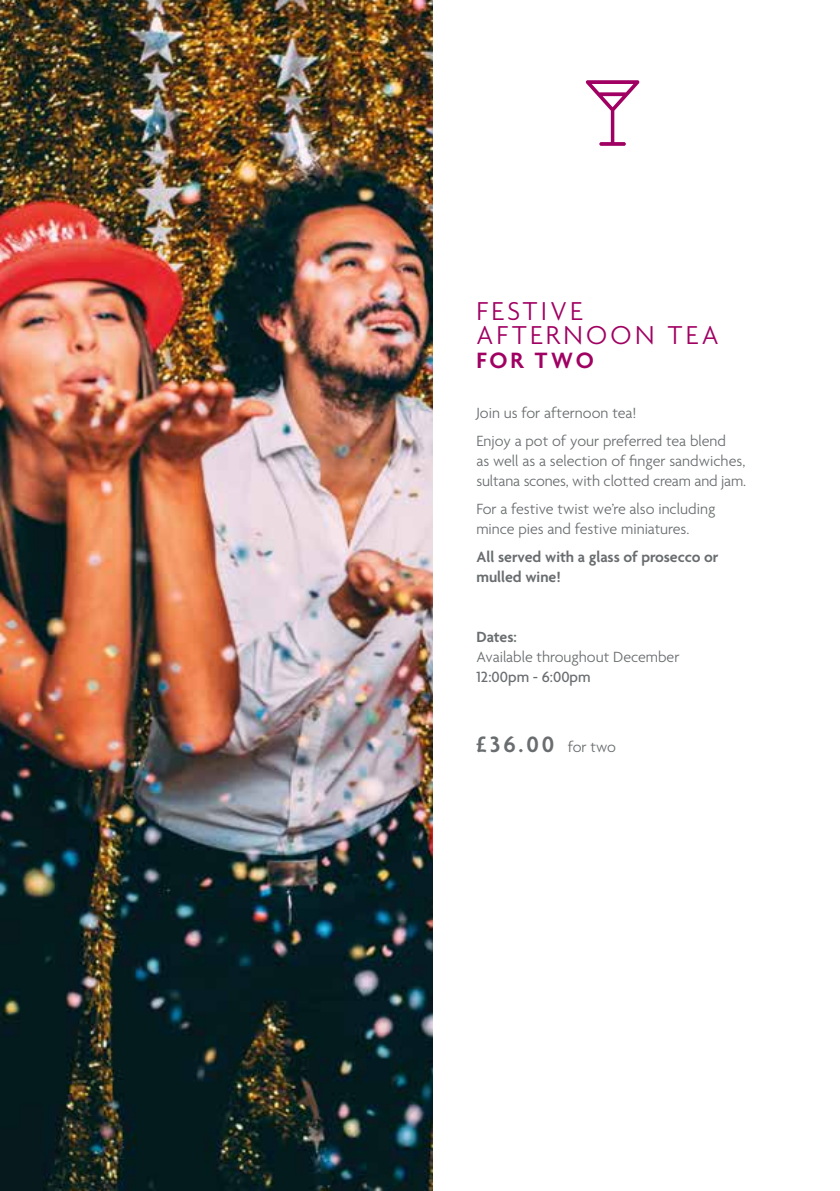
<style>
.page{position:relative;width:840px;height:1191px;background:#fff}
.page>*{position:absolute;margin:0;border:0;box-sizing:border-box;transform-origin:0 0}
.t1{font:300 28px/24px "Agenda";letter-spacing:.12em;color:#a00062}
.t2{font:600 24px "Agenda";color:#696d6f}
.t3{font:600 24px "Agenda";letter-spacing:.12em;color:#a00062}
.t4{font:300 16px/20px "Agenda";color:#696d6f}
.t5{font:600 16px/20px "Agenda";color:#696d6f}
.t6{font:500 16px "Agenda";color:#696d6f}
.s1{font-weight:300;font-size:16px}
</style>
<div class="page">
<img style="left:0;top:0;width:432px;height:1191px">
<svg style="left:585px;top:80px;width:54px;height:66px"></svg>
<h1 class="t1" style="left:476px;top:301px;width:244px">FESTIVE<br>AFTERNOON TEA</h1>
<h2 class="t3" style="left:476px;top:347px;width:119px">FOR TWO</h2>
<p class="t4" style="left:476px;top:400px;width:251px;line-height:28px">Join us for afternoon tea!<br>Enjoy a pot of your preferred tea blend</p>
<p class="t4" style="left:476px;top:452px;width:271px">as well as a selection of finger sandwiches, sultana scones, with clotted cream and jam.</p>
<p class="t4" style="left:476px;top:500px;width:240px">For a festive twist we’re also including mince pies and festive miniatures.</p>
<p class="t5" style="left:476px;top:548px;width:243px">All served with a glass of prosecco or mulled wine!</p>
<p class="t5" style="left:476px;top:628px;width:42px">Dates:</p>
<p class="t4" style="left:476px;top:648px;width:204px">Available throughout December</p>
<p class="t6" style="left:476px;top:668px;width:116px">12:00pm - 6:00pm</p>
<h2 class="t2" style="left:476px;top:731px;width:141px">£36.00 <span class="s1">for two</span></h2>
</div>
